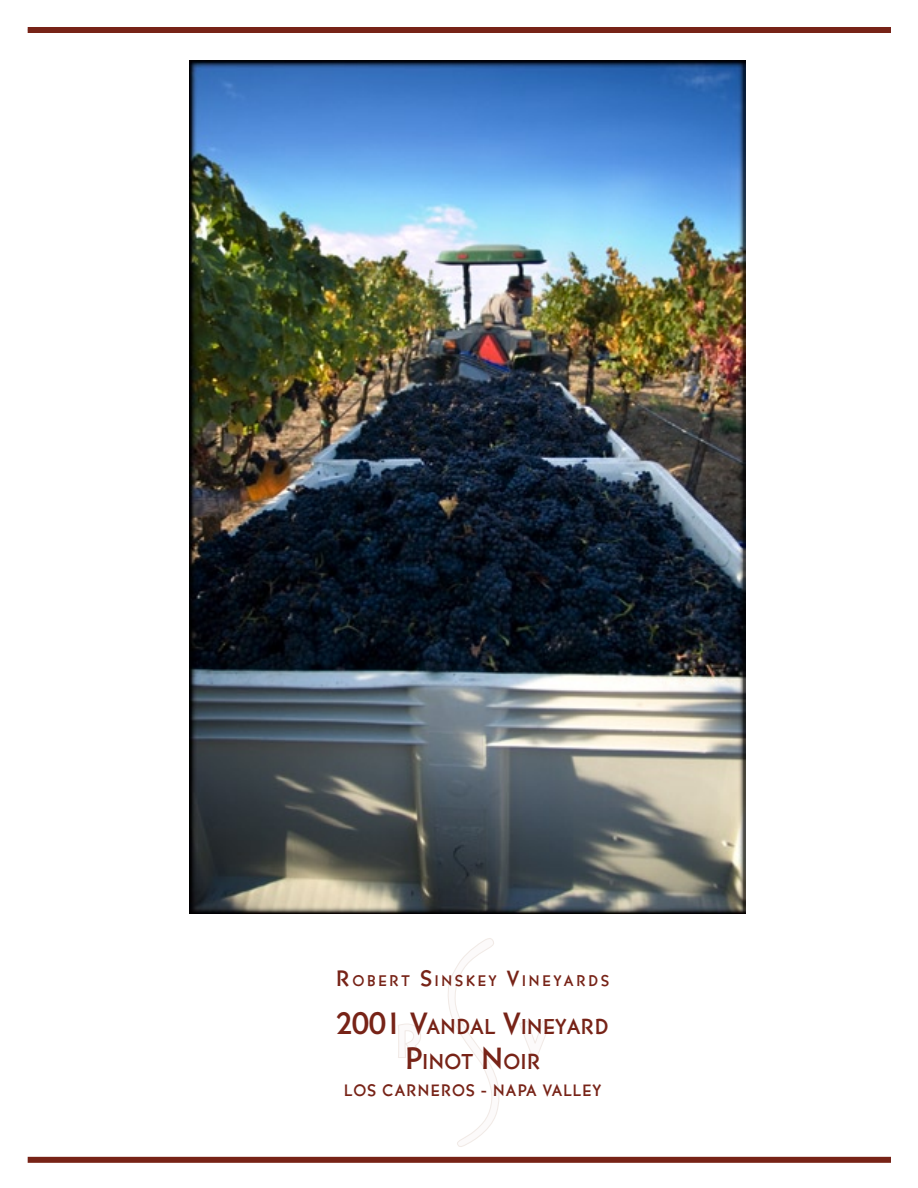
<style>
.page{position:relative;width:918px;height:1188px;background:#fff}
.page>*{position:absolute;margin:0;border:0;box-sizing:border-box;transform-origin:0 0}
.t1{font:22.65px "Bernhard Gothic Mdm";color:#772317}
.t2{font:17.25px "Bernhard Gothic Mdm";letter-spacing:.05em;color:#772317}
.t3{font:16.2px "Bernhard Gothic Mdm";letter-spacing:.145em;color:#772317}
.s1{font-size:23.1px}
.s2{font-size:32.25px}
</style>
<div class="page">
<svg style="left:448px;top:938px;width:52px;height:209px"></svg>
<svg style="left:398px;top:1023px;width:25px;height:36px"></svg>
<svg style="left:519px;top:1021px;width:31px;height:42px"></svg>
<img style="left:190px;top:61px;width:555px;height:853px">
<div style="left:28px;top:27px;width:863px;height:6px;background:#772317"></div>
<div style="left:28px;top:1157px;width:863px;height:6px;background:#772317"></div>
<p class="t3" style="left:336px;top:970px;width:275px"><span class="s1">R</span>OBERT <span class="s1">S</span>INSKEY <span class="s1">V</span>INEYARDS</p>
<p class="t1" style="left:337px;top:1012px;width:273px"><span class="s2">2001 V</span>ANDAL <span class="s2">V</span>INEYARD</p>
<p class="t1" style="left:405px;top:1046px;width:137px"><span class="s2">P</span>INOT <span class="s2">N</span>OIR</p>
<p class="t2" style="left:344px;top:1078px;width:259px">LOS CARNEROS - NAPA VALLEY</p>
</div>
